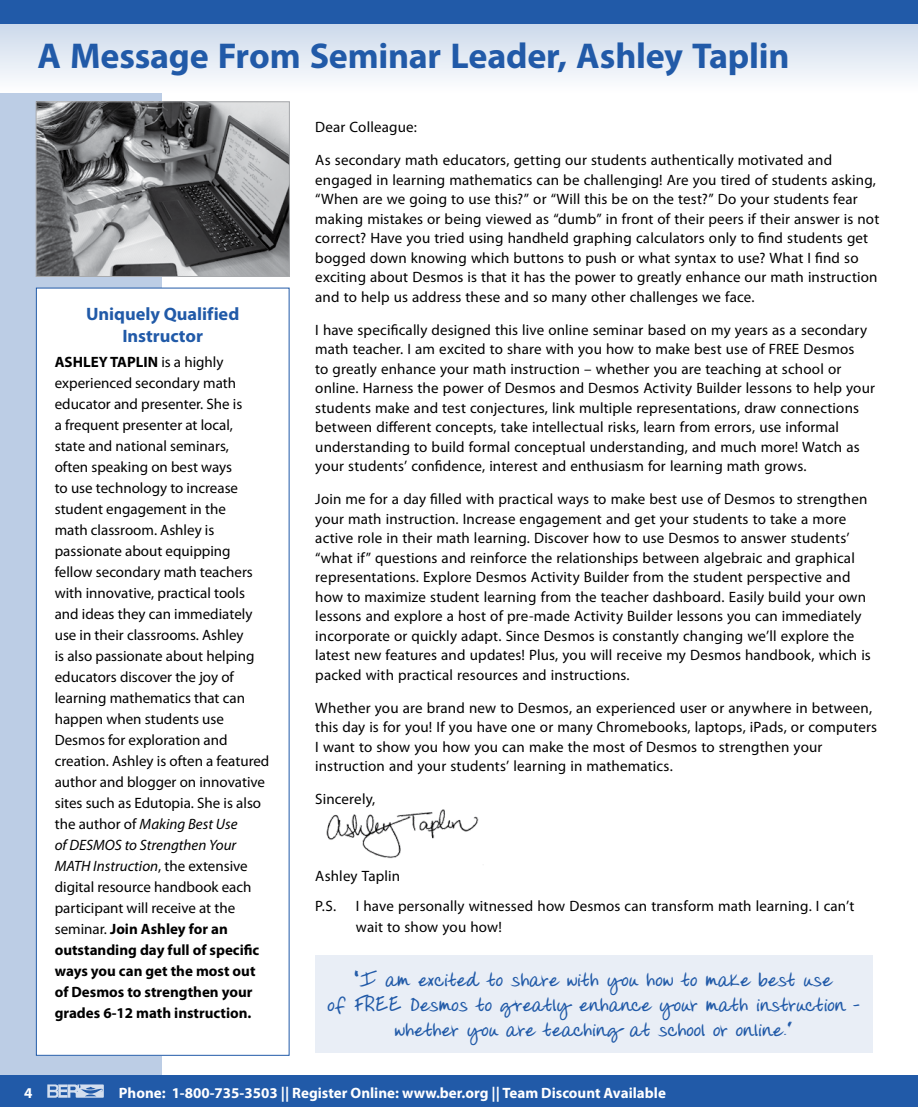
<style>
.page{position:relative;width:918px;height:1107px;background:#fff}
.page>*{position:absolute;margin:0;border:0;box-sizing:border-box;transform-origin:0 0}
.t1{font:700 36px "Myriad Pro";letter-spacing:-.005em;color:#215aa8}
.t2{font:700 21px/25.2px "Donnys Hand";letter-spacing:.005em;color:#215aa8;text-align:center}
.t3{font:700 18px/21.6px "Myriad Pro";letter-spacing:-.005em;color:#215aa8;text-align:center}
.t4{font:15px/21px "Myriad Pro";letter-spacing:.01em;color:#000}
.t5{font:700 15px "Myriad Pro";color:#fff}
.s1{font-weight:700}
.s2{font-style:italic}
</style>
<div class="page">
<div style="left:0;top:0;width:162px;height:1107px;background:#bccde5"></div>
<div style="left:0;top:1076px;width:918px;height:31px;background:#215aa8"></div>
<svg style="left:47px;top:1084px;width:57px;height:14px"></svg>
<svg style="left:0;top:24px;width:918px;height:68px"></svg>
<div style="left:0;top:0;width:918px;height:24px;background:#215aa8"></div>
<img style="left:326px;top:809px;width:153px;height:50px">
<div style="left:36px;top:288px;width:253px;height:767px;background:#fff"></div>
<div style="left:36px;top:288px;width:254px;height:768px;border:1px solid #215aa8"></div>
<div style="left:315px;top:955px;width:558px;height:98px;background:#e9eef6"></div>
<img style="left:38px;top:104px;width:250px;height:171px">
<div style="left:36px;top:102px;width:254px;height:175px;border:1px solid #a7a9ac"></div>
<h1 class="t1" style="left:38px;top:32px;width:754px">A Message From Seminar Leader, Ashley Taplin</h1>
<p class="t3" style="left:86px;top:302px;width:155px">Uniquely Qualified<br>Instructor</p>
<p class="t4" style="left:55px;top:351px;width:216px"><span class="s1">ASHLEY TAPLIN</span> is a highly experienced secondary math educator and presenter. She is<br>a frequent presenter at local,<br>state and national seminars,<br>often speaking on best ways<br>to use technology to increase student engagement in the<br>math classroom. Ashley is passionate about equipping fellow secondary math teachers with innovative, practical tools and ideas they can immediately use in their classrooms. Ashley<br>is also passionate about helping educators discover the joy of learning mathematics that can happen when students use<br>Desmos for exploration and creation. Ashley is often a featured author and blogger on innovative sites such as Edutopia. She is also the author of <span class="s2">Making Best Use<br>of DESMOS to Strengthen Your<br>MATH Instruction</span>, the extensive digital resource handbook each participant will receive at the seminar. <span class="s1">Join Ashley for an outstanding day full of specific ways you can get the most out of Desmos to strengthen your grades 6-12 math instruction.</span></p>
<p class="t4" style="left:315px;top:117px;width:103px">Dear Colleague:</p>
<p class="t4" style="left:315px;top:150px;width:566px;line-height:19.5px">As secondary math educators, getting our students authentically motivated and engaged in learning mathematics can be challenging! Are you tired of students asking, “When are we going to use this?” or “Will this be on the test?” Do your students fear making mistakes or being viewed as “dumb” in front of their peers if their answer is not correct? Have you tried using handheld graphing calculators only to find students get bogged down knowing which buttons to push or what syntax to use? What I find so exciting about Desmos is that it has the power to greatly enhance our math instruction and to help us address these and so many other challenges we face.</p>
<p class="t4" style="left:315px;top:320px;width:561px;line-height:19.5px">I have specifically designed this live online seminar based on my years as a secondary math teacher. I am excited to share with you how to make best use of FREE Desmos<br>to greatly enhance your math instruction – whether you are teaching at school or online. Harness the power of Desmos and Desmos Activity Builder lessons to help your students make and test conjectures, link multiple representations, draw connections between different concepts, take intellectual risks, learn from errors, use informal understanding to build formal conceptual understanding, and much more! Watch as your students’ confidence, interest and enthusiasm for learning math grows.</p>
<p class="t4" style="left:315px;top:489px;width:557px;line-height:19.5px">Join me for a day filled with practical ways to make best use of Desmos to strengthen your math instruction. Increase engagement and get your students to take a more active role in their math learning. Discover how to use Desmos to answer students’ “what if” questions and reinforce the relationships between algebraic and graphical representations. Explore Desmos Activity Builder from the student perspective and how to maximize student learning from the teacher dashboard. Easily build your own lessons and explore a host of pre-made Activity Builder lessons you can immediately incorporate or quickly adapt. Since Desmos is constantly changing we’ll explore the latest new features and updates! Plus, you will receive my Desmos handbook, which is packed with practical resources and instructions.</p>
<p class="t4" style="left:315px;top:698px;width:563px;line-height:19.5px">Whether you are brand new to Desmos, an experienced user or anywhere in between, this day is for you! If you have one or many Chromebooks, laptops, iPads, or computers I want to show you how you can make the most of Desmos to strengthen your instruction and your students’ learning in mathematics.</p>
<p class="t4" style="left:315px;top:789px;width:62px">Sincerely,</p>
<p class="t4" style="left:315px;top:861px;width:86px;line-height:30px">Ashley Taplin<br>P.S.</p>
<p class="t4" style="left:356px;top:895px;width:500px">I have personally witnessed how Desmos can transform math learning. I can’t wait to show you how!</p>
<h2 class="t2" style="left:328px;top:968px;width:534px">“I am excited to share with you how to make best use<br>of FREE Desmos to greatly enhance your math instruction – whether you are teaching at school or online.”</h2>
<p class="t5" style="left:24px;top:1083px;width:10px">4</p>
<p class="t5" style="left:119px;top:1083px;width:549px">Phone: 1-800-735-3503 || Register Online: www.ber.org || Team Discount Available</p>
</div>
